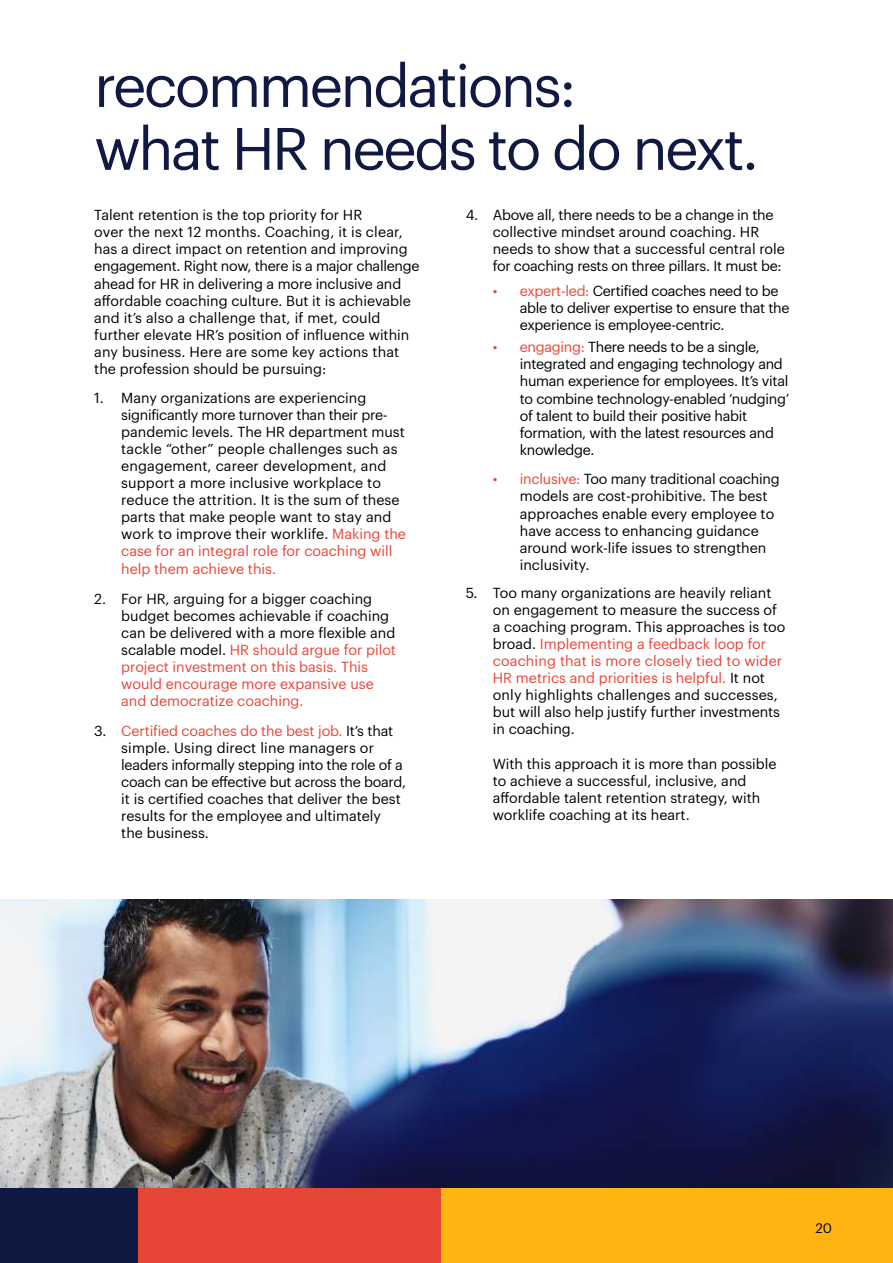
<style>
.page{position:relative;width:893px;height:1263px;background:#fff}
.page>*{position:absolute;margin:0;border:0;box-sizing:border-box;transform-origin:0 0}
.t1{font:58.5px/62.8px "Graphik";letter-spacing:-.04em;color:#0f1941}
.t2{font:14.25px/17.1px "Graphik";color:#000}
.t3{font:14.25px/17.1px "Graphik";letter-spacing:-.02em;color:#000}
.t4{font:13.5px "Graphik";color:#000}
.s1{color:#e74536}
.s2{color:#e94537}
</style>
<div class="page">
<img style="left:0;top:899px;width:893px;height:290px">
<div style="left:0;top:1189px;width:893px;height:74px;background:#ffb511"></div>
<div style="left:0;top:1189px;width:138px;height:74px;background:#0f1941"></div>
<div style="left:138px;top:1189px;width:303px;height:74px;background:#e74536"></div>
<h1 class="t1" style="left:94px;top:57px;width:666px">recommendations:<br>what HR needs to do next.</h1>
<p class="t2" style="left:94px;top:207px;width:327px">Talent retention is the top priority for HR<br>over the next 12 months. Coaching, it is clear, has a direct impact on retention and improving engagement. Right now, there is a major challenge ahead for HR in delivering a more inclusive and affordable coaching culture. But it is achievable and it’s also a challenge that, if met, could further elevate HR’s position of influence within any business. Here are some key actions that the profession should be pursuing:</p>
<p class="t2" style="left:121px;top:389px;width:286px;text-indent:-27px">1. Many organizations are experiencing significantly more turnover than their pre&shy;pandemic levels. The HR department must tackle “other” people challenges such as engagement, career development, and support a more inclusive workplace to reduce the attrition. It is the sum of these parts that make people want to stay and work to improve their worklife. <span class="s1">Making the case for an integral role for coaching will help them achieve this.</span></p>
<p class="t2" style="left:121px;top:591px;width:276px;text-indent:-27px">2. For HR, arguing for a bigger coaching budget becomes achievable if coaching can be delivered with a more flexible and scalable model. <span class="s1">HR should argue for pilot project investment on this basis. This would encourage more expansive use and democratize coaching.</span></p>
<p class="t2" style="left:121px;top:723px;width:286px;text-indent:-27px">3. <span class="s1">Certified coaches do the best job.</span> It’s that simple. Using direct line managers or leaders informally stepping into the role of a coach can be effective but across the board, it is certified coaches that deliver the best results for the employee and ultimately the business.</p>
<p class="t2" style="left:493px;top:207px;width:294px;text-indent:-27px">4. Above all, there needs to be a change in the collective mindset around coaching. HR needs to show that a successful central role for coaching rests on three pillars. It must be:</p>
<p class="t3" style="left:520px;top:283px;width:271px;text-indent:-27px"><span class="s2">•</span> <span class="s1">expert-led:</span> Certified coaches need to be able to deliver expertise to ensure that the experience is employee-centric.</p>
<p class="t3" style="left:520px;top:339px;width:271px;text-indent:-27px"><span class="s2">•</span> <span class="s1">engaging:</span> There needs to be a single, integrated and engaging technology and human experience for employees. It’s vital to combine technology-enabled ‘nudging’ of talent to build their positive habit formation, with the latest resources and knowledge.</p>
<p class="t2" style="left:520px;top:471px;width:261px;text-indent:-27px"><span class="s2">•</span> <span class="s1">inclusive:</span> Too many traditional coaching models are cost-prohibitive. The best approaches enable every employee to have access to enhancing guidance around work-life issues to strengthen inclusivity.</p>
<p class="t2" style="left:493px;top:584px;width:294px;text-indent:-27px">5. Too many organizations are heavily reliant on engagement to measure the success of a coaching program. This approaches is too broad. <span class="s1">Implementing a feedback loop for coaching that is more closely tied to wider HR metrics and priorities is helpful.</span> It not only highlights challenges and successes, but will also help justify further investments in coaching.</p>
<p class="t2" style="left:493px;top:755px;width:285px">With this approach it is more than possible to achieve a successful, inclusive, and affordable talent retention strategy, with worklife coaching at its heart.</p>
<p class="t4" style="left:816px;top:1222px;width:18px">20</p>
</div>
